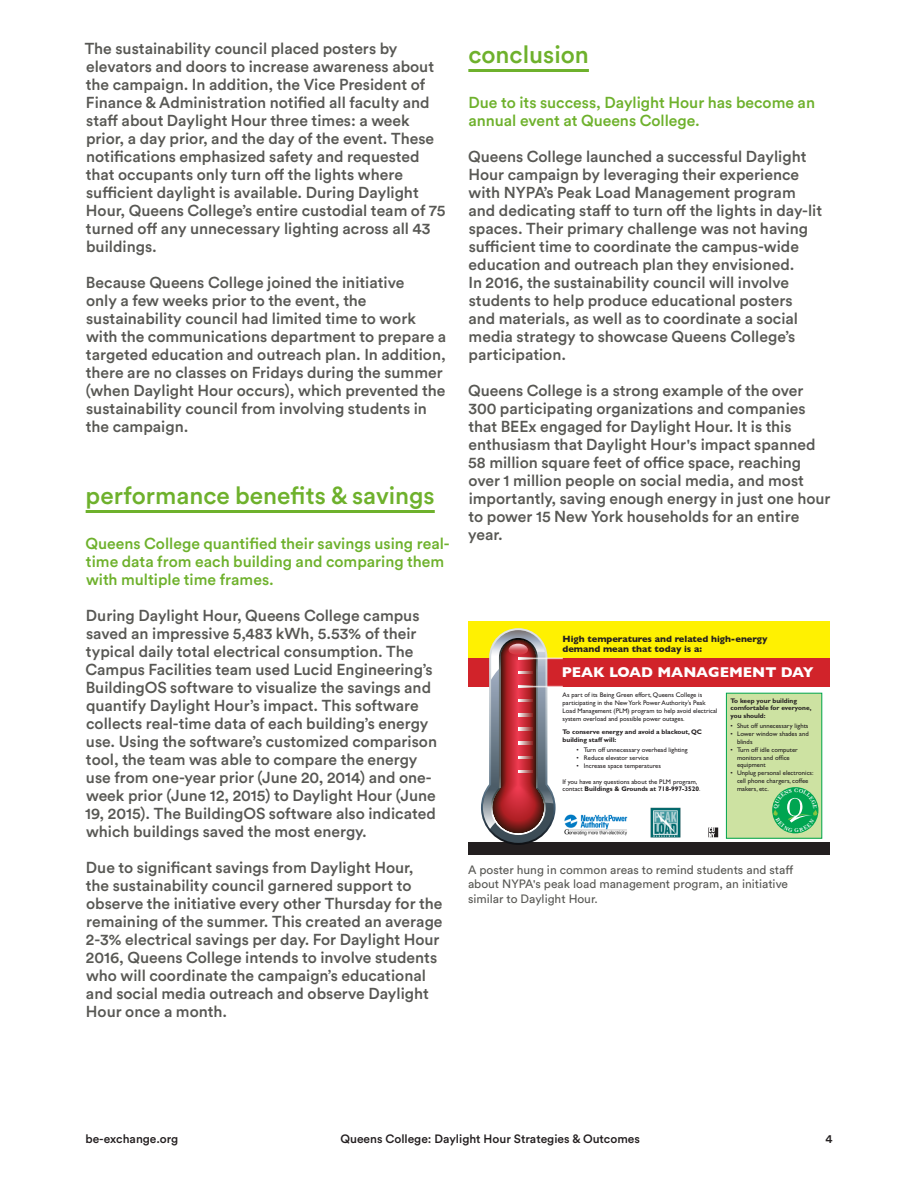
<style>
.page{position:relative;width:918px;height:1188px;background:#fff}
.page>*{position:absolute;margin:0;border:0;box-sizing:border-box;transform-origin:0 0}
.Circular_10_5_12{font:500 24.3px "Circular Std";color:#6eb12c}
.Circular_10_5_12-2{font:500 15.75px/18px "Circular Std";color:#585854}
.Circular_10_5_12-3{font:500 15.75px/18px "Circular Std";color:#6eb12c}
.t1{font:700 14.55px "Gill Sans";color:#fff}
.t2{font:12px/14.4px "Circular Std";color:#585854}
.t3{font:500 12px "Circular Std";color:#231f20}
.t4{font:700 9.3px/10.2px "Gill Sans";color:#231f20}
.t5{font:6.6px/7.8px "Gill Sans Std";color:#231f20}
.t6{font:700 6.6px/7.8px "Gill Sans Std";color:#231f20}
.s1{font-weight:700}
.s2{font-size:6.15px}
</style>
<div class="page">
<hr style="left:86px;top:510px;width:349px;height:3px;background:#6eb12c">
<hr style="left:468px;top:69px;width:121px;height:3px;background:#6eb12c">
<div style="left:468px;top:621px;width:362px;height:38px;background:#fff101"></div>
<div style="left:468px;top:659px;width:362px;height:28px;background:#d1232a"></div>
<div style="left:726px;top:693px;width:96px;height:145px;background:#cde2a2"></div>
<div style="left:726px;top:693px;width:96px;height:146px;border:1px solid #00a54f"></div>
<div style="left:468px;top:843px;width:362px;height:12px;background:#231f20"></div>
<svg style="left:708px;top:828px;width:10px;height:9px"></svg>
<img style="left:564px;top:814px;width:64px;height:21px">
<img style="left:650px;top:807px;width:30px;height:30px">
<hr style="left:518px;top:658px;width:45px;height:1px;background:#fff">
<hr style="left:518px;top:686px;width:45px;height:1px;background:#fff">
<svg style="left:481px;top:628px;width:75px;height:217px"></svg>
<svg style="left:773px;top:788px;width:45px;height:44px;background:#33b468"></svg>
<p class="Circular_10_5_12-2" style="left:85px;top:39px;width:362px">The sustainability council placed posters by elevators and doors to increase awareness about the campaign. In addition, the Vice President of Finance &amp; Administration notified all faculty and staff about Daylight Hour three times: a week prior, a day prior, and the day of the event. These notifications emphasized safety and requested that occupants only turn off the lights where sufficient daylight is available. During Daylight Hour, Queens College’s entire custodial team of 75 turned off any unnecessary lighting across all 43 buildings.</p>
<p class="Circular_10_5_12-2" style="left:86px;top:273px;width:362px">Because Queens College joined the initiative<br>only a few weeks prior to the event, the sustainability council had limited time to work with the communications department to prepare a targeted education and outreach plan. In addition, there are no classes on Fridays during the summer (when Daylight Hour occurs), which prevented the sustainability council from involving students in the campaign.</p>
<p class="Circular_10_5_12" style="left:86px;top:480px;width:351px">performance benefits &amp; savings</p>
<p class="Circular_10_5_12-3" style="left:86px;top:534px;width:366px">Queens College quantified their savings using real&shy;time data from each building and comparing them with multiple time frames.</p>
<p class="Circular_10_5_12-2" style="left:85px;top:606px;width:353px">During Daylight Hour, Queens College campus saved an impressive 5,483 kWh, 5.53% of their typical daily total electrical consumption. The Campus Facilities team used Lucid Engineering’s BuildingOS software to visualize the savings and quantify Daylight Hour’s impact. This software collects real-time data of each building’s energy use. Using the software’s customized comparison tool, the team was able to compare the energy use from one-year prior (June 20, 2014) and one&shy;week prior (June 12, 2015) to Daylight Hour (June 19, 2015). The BuildingOS software also indicated which buildings saved the most energy.</p>
<p class="Circular_10_5_12-2" style="left:86px;top:858px;width:358px">Due to significant savings from Daylight Hour,<br>the sustainability council garnered support to observe the initiative every other Thursday for the remaining of the summer. This created an average 2-3% electrical savings per day. For Daylight Hour 2016, Queens College intends to involve students who will coordinate the campaign’s educational and social media outreach and observe Daylight Hour once a month.</p>
<p class="Circular_10_5_12" style="left:468px;top:39px;width:122px">conclusion</p>
<p class="Circular_10_5_12-3" style="left:468px;top:93px;width:348px">Due to its success, Daylight Hour has become an annual event at Queens College.</p>
<p class="Circular_10_5_12-2" style="left:468px;top:147px;width:356px">Queens College launched a successful Daylight Hour campaign by leveraging their experience with NYPA’s Peak Load Management program and dedicating staff to turn off the lights in day-lit spaces. Their primary challenge was not having sufficient time to coordinate the campus-wide education and outreach plan they envisioned.<br>In 2016, the sustainability council will involve students to help produce educational posters and materials, as well as to coordinate a social media strategy to showcase Queens College’s participation.</p>
<p class="Circular_10_5_12-2" style="left:468px;top:381px;width:364px">Queens College is a strong example of the over 300 participating organizations and companies that BEEx engaged for Daylight Hour. It is this enthusiasm that Daylight Hour's impact spanned 58 million square feet of office space, reaching over 1 million people on social media, and most importantly, saving enough energy in just one hour to power 15 New York households for an entire year.</p>
<p class="t4" style="left:563px;top:634px;width:206px">High temperatures and related high-energy demand mean that today is a:</p>
<p class="t1" style="left:562px;top:664px;width:253px">PEAK LOAD MANAGEMENT DAY</p>
<p class="t5" style="left:563px;top:691px;width:156px">As part of its Being Green effort, Queens College is participating in the New York Power Authority’s Peak Load Management (PLM) program to help avoid electrical system overload and possible power outages.</p>
<p class="t6" style="left:563px;top:728px;width:141px">To conserve energy and avoid a blackout, QC building staff will:</p>
<p class="t5" style="left:576px;top:746px;width:113px">• Turn off unnecessary overhead lighting</p>
<p class="t5" style="left:576px;top:754px;width:74px">• Reduce elevator service</p>
<p class="t5" style="left:576px;top:761px;width:86px">• Increase space temperatures</p>
<p class="t5" style="left:563px;top:778px;width:139px;line-height:7.2px">If you have any questions about the PLM program, contact <span class="s1">Buildings &amp; Grounds at 718-997-3520</span><span class="s2">.</span></p>
<p class="t6" style="left:731px;top:696px;width:83px">To keep your building comfortable for everyone, you should:</p>
<p class="t5" style="left:731px;top:722px;width:79px">• Shut off unnecessary lights</p>
<p class="t5" style="left:737px;top:730px;width:73px;text-indent:-7px">• Lower window shades and blinds</p>
<p class="t5" style="left:737px;top:746px;width:62px;text-indent:-7px">• Turn off idle computer monitors and office equipment</p>
<p class="t5" style="left:737px;top:769px;width:78px;text-indent:-7px">• Unplug personal electronics: cell phone chargers, coffee makers, etc.</p>
<p class="t2" style="left:468px;top:862px;width:327px">A poster hung in common areas to remind students and staff about NYPA's peak load management program, an initiative similar to Daylight Hour.</p>
<p class="t3" style="left:86px;top:1131px;width:94px">be-exchange.org</p>
<p class="t3" style="left:341px;top:1131px;width:301px">Queens College: Daylight Hour Strategies &amp; Outcomes</p>
<p class="t3" style="left:825px;top:1131px;width:9px">4</p>
</div>
